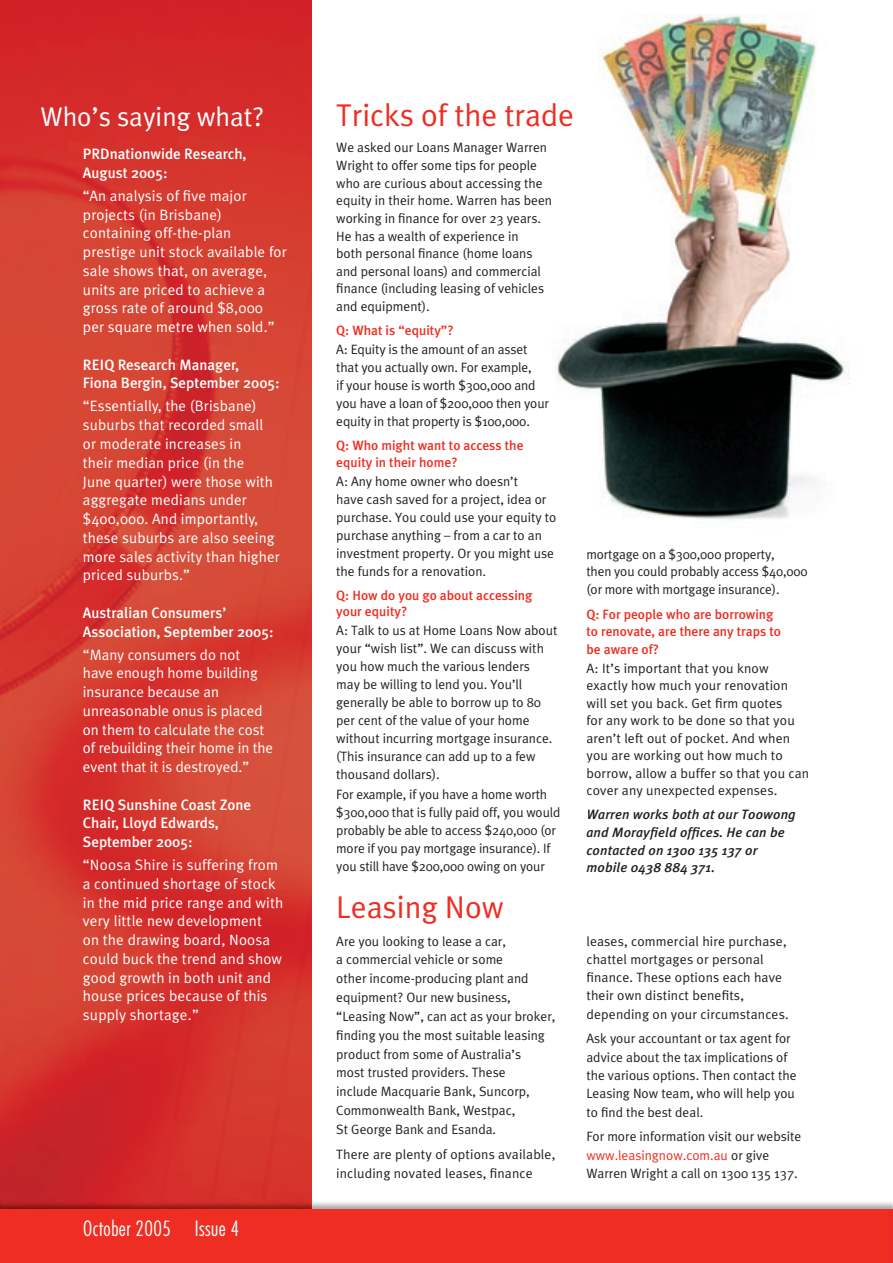
<style>
.page{position:relative;width:893px;height:1263px;background:#fff}
.page>*{position:absolute;margin:0;border:0;box-sizing:border-box;transform-origin:0 0}
.t1{font:31.5px "Meta Plus Normal";color:#ee2e22}
.t2{font:27px "Meta Plus Normal";color:#fff}
.t3{font:300 condensed 20.55px "Futura";letter-spacing:.02em;color:#fff}
.t4{font:15px/18.8px "Meta Plus Normal";letter-spacing:.01em;color:#fff}
.t5{font:500 15px/18.8px "Meta Plus";color:#fff}
.t6{font:13.5px/18px "Meta Plus Normal";color:#231f20}
.t7{font:500 13.5px/16.5px "Meta Plus";color:#ee2e22}
.t8{font:italic 500 13.5px/17.5px "Meta Plus";letter-spacing:.01em;color:#231f20}
.s1{color:#ee2e22}
</style>
<div class="page">
<img style="left:554px;top:14px;width:296px;height:506px">
<img style="left:0;top:0;width:312px;height:328px">
<img style="left:154px;top:271px;width:158px;height:928px">
<img style="left:0;top:328px;width:295px;height:325px">
<img style="left:204px;top:544px;width:108px;height:655px">
<img style="left:0;top:653px;width:243px;height:361px">
<img style="left:253px;top:870px;width:59px;height:329px">
<img style="left:0;top:980px;width:191px;height:219px">
<img style="left:0;top:1199px;width:312px;height:10px">
<div style="left:0;top:1209px;width:893px;height:54px;background:#ee2e23"></div>
<h2 class="t2" style="left:40px;top:101px;width:225px">Who’s saying what?</h2>
<p class="t5" style="left:83px;top:144px;width:165px">PRDnationwide Research,<br>August 2005:</p>
<p class="t4" style="left:83px;top:186px;width:206px">“An analysis of five major projects (in Brisbane) containing off-the-plan prestige unit stock available for sale shows that, on average, units are priced to achieve a gross rate of around $8,000 per square metre when sold.”</p>
<p class="t5" style="left:83px;top:355px;width:198px">REIQ Research Manager,<br>Fiona Bergin, September 2005:</p>
<p class="t4" style="left:83px;top:397px;width:198px">“Essentially, the (Brisbane) suburbs that recorded small or moderate increases in<br>their median price (in the<br>June quarter) were those with aggregate medians under $400,000. And importantly, these suburbs are also seeing more sales activity than higher priced suburbs.”</p>
<p class="t5" style="left:83px;top:603px;width:192px">Australian Consumers’<br>Association, September 2005:</p>
<p class="t4" style="left:83px;top:645px;width:192px">“Many consumers do not have enough home building insurance because an unreasonable onus is placed on them to calculate the cost of rebuilding their home in the event that it is destroyed.”</p>
<p class="t5" style="left:83px;top:795px;width:170px">REIQ Sunshine Coast Zone<br>Chair, Lloyd Edwards,<br>September 2005:</p>
<p class="t4" style="left:83px;top:855px;width:202px">“Noosa Shire is suffering from a continued shortage of stock in the mid price range and with very little new development<br>on the drawing board, Noosa could buck the trend and show good growth in both unit and house prices because of this supply shortage.”</p>
<h3 class="t3" style="left:83px;top:1217px;width:158px">October 2005 Issue 4</h3>
<h1 class="t1" style="left:336px;top:97px;width:239px">Tricks of the trade</h1>
<p class="t6" style="left:336px;top:139px;width:217px">We asked our Loans Manager Warren Wright to offer some tips for people who are curious about accessing the equity in their home. Warren has been working in finance for over 23 years.<br>He has a wealth of experience in<br>both personal finance (home loans and personal loans) and commercial finance (including leasing of vehicles and equipment).</p>
<p class="t7" style="left:336px;top:322px;width:119px">Q: What is “equity”?</p>
<p class="t6" style="left:336px;top:340px;width:214px">A: Equity is the amount of an asset that you actually own. For example,<br>if your house is worth $300,000 and you have a loan of $200,000 then your equity in that property is $100,000.</p>
<p class="t7" style="left:336px;top:437px;width:189px">Q: Who might want to access the equity in their home?</p>
<p class="t6" style="left:336px;top:472px;width:222px">A: Any home owner who doesn’t<br>have cash saved for a project, idea or purchase. You could use your equity to purchase anything – from a car to an investment property. Or you might use the funds for a renovation.</p>
<p class="t7" style="left:336px;top:586px;width:198px">Q: How do you go about accessing your equity?</p>
<p class="t6" style="left:336px;top:621px;width:223px">A: Talk to us at Home Loans Now about your “wish list”. We can discuss with you how much the various lenders<br>may be willing to lend you. You’ll generally be able to borrow up to 80 per cent of the value of your home without incurring mortgage insurance. (This insurance can add up to a few thousand dollars).</p>
<p class="t6" style="left:336px;top:785px;width:226px">For example, if you have a home worth $300,000 that is fully paid off, you would probably be able to access $240,000 (or more if you pay mortgage insurance). If you still have $200,000 owing on your</p>
<h1 class="t1" style="left:336px;top:889px;width:169px">Leasing Now</h1>
<p class="t6" style="left:336px;top:931px;width:221px;line-height:18.9px">Are you looking to lease a car,<br>a commercial vehicle or some<br>other income-producing plant and equipment? Our new business, “Leasing Now”, can act as your broker, finding you the most suitable leasing product from some of Australia’s<br>most trusted providers. These<br>include Macquarie Bank, Suncorp,<br>Commonwealth Bank, Westpac,<br>St George Bank and Esanda.</p>
<p class="t6" style="left:336px;top:1145px;width:221px;line-height:18.9px">There are plenty of options available, including novated leases, finance</p>
<p class="t6" style="left:586px;top:545px;width:223px;line-height:17.5px">mortgage on a $300,000 property,<br>then you could probably access $40,000 (or more with mortgage insurance).</p>
<p class="t7" style="left:586px;top:605px;width:196px;line-height:17.5px">Q: For people who are borrowing to renovate, are there any traps to be aware of?</p>
<p class="t6" style="left:586px;top:659px;width:224px;line-height:17.5px">A: It’s important that you know exactly how much your renovation will set you back. Get firm quotes<br>for any work to be done so that you aren’t left out of pocket. And when you are working out how much to borrow, allow a buffer so that you can cover any unexpected expenses.</p>
<p class="t8" style="left:586px;top:806px;width:211px">Warren works both at our Toowong and Morayfield offices. He can be contacted on 1300 135 137 or mobile 0438 884 371.</p>
<p class="t6" style="left:586px;top:931px;width:204px">leases, commercial hire purchase, chattel mortgages or personal finance. These options each have their own distinct benefits, depending on your circumstances.</p>
<p class="t6" style="left:586px;top:1029px;width:212px">Ask your accountant or tax agent for advice about the tax implications of the various options. Then contact the Leasing Now team, who will help you to find the best deal.</p>
<p class="t6" style="left:586px;top:1127px;width:217px">For more information visit our website <span class="s1">www.leasingnow.com.au</span> or give<br>Warren Wright a call on 1300 135 137.</p>
</div>
